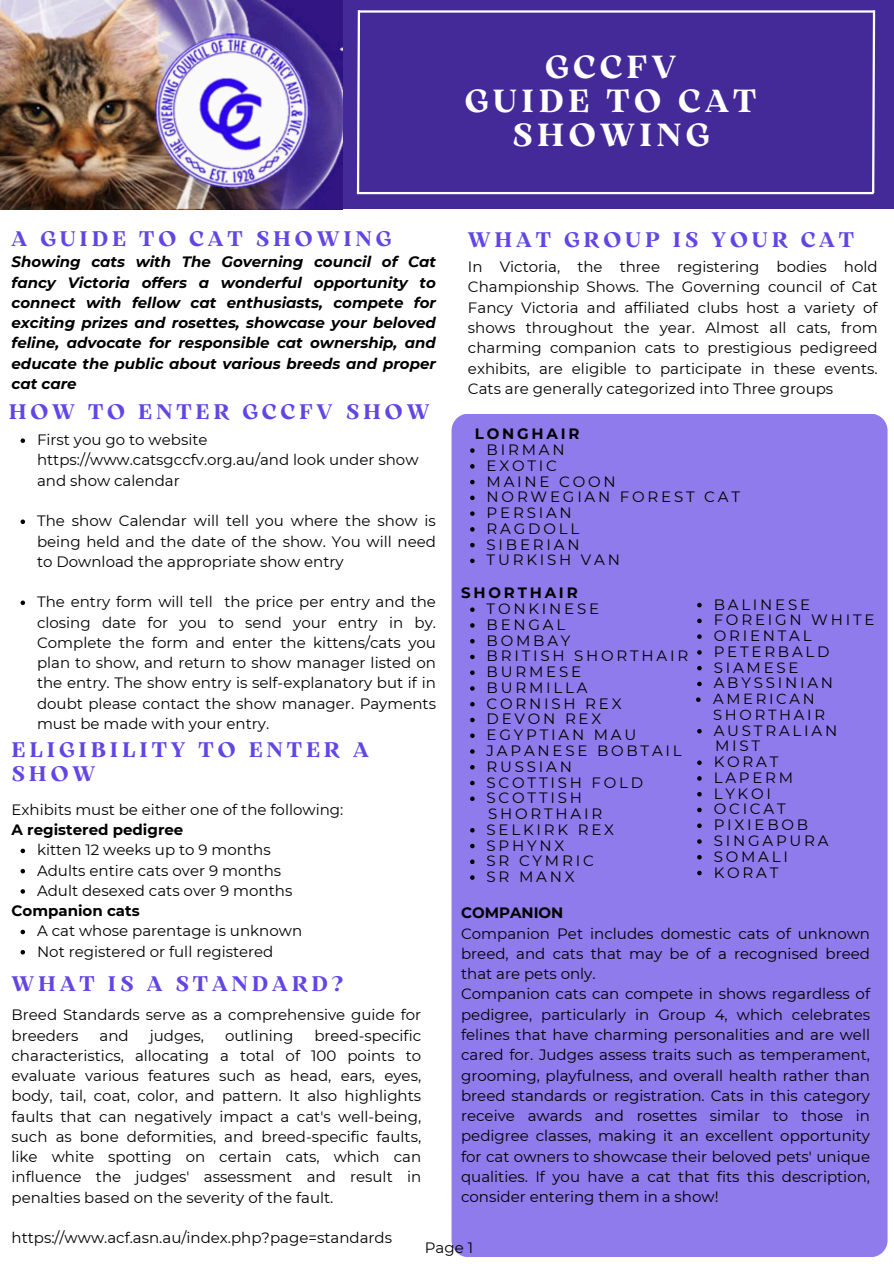
<style>
.page{position:relative;width:894px;height:1264px;background:#fff}
.page>*{position:absolute;margin:0;border:0;box-sizing:border-box;transform-origin:0 0}
.t1{font:700 31.95px/33.8px "Arsenica Antiqua";letter-spacing:.14em;color:#fff;text-align:center}
.t2{font:700 21px/23.7px "Arsenica Antiqua";letter-spacing:.185em;color:#6246e3}
.t3{font:15px/20.2px "Montserrat";color:#000;text-align:justify}
.t4{font:15px "Montserrat";letter-spacing:.185em;color:#000}
.t5{font:italic 700 15px/20.2px "Montserrat";color:#000;text-align:justify}
.t6{font:700 15px "Montserrat";color:#000}
.t7{font:700 15px "Montserrat";letter-spacing:.185em;color:#000}
.t8{font:14.7px/15.8px "Montserrat";letter-spacing:.185em;color:#000}
</style>
<div class="page">
<div style="left:343px;top:0;width:550px;height:209px;background:#442a99"></div>
<img style="left:0;top:0;width:343px;height:209px">
<hr style="left:358px;top:10px;width:516px;height:3px;background:#fff">
<svg style="left:356px;top:10px;width:5px;height:185px"></svg>
<hr style="left:357px;top:192px;width:516px;height:2px;background:#fff">
<svg style="left:870px;top:10px;width:6px;height:185px"></svg>
<svg style="left:21px;top:438px;width:4px;height:5px"></svg>
<svg style="left:21px;top:519px;width:4px;height:5px"></svg>
<svg style="left:21px;top:600px;width:4px;height:5px"></svg>
<div style="left:451px;top:414px;width:436px;height:842px;background:#8f7beb"></div>
<svg style="left:470px;top:448px;width:4px;height:5px"></svg>
<svg style="left:470px;top:464px;width:4px;height:4px"></svg>
<svg style="left:470px;top:480px;width:4px;height:4px"></svg>
<svg style="left:470px;top:495px;width:4px;height:5px"></svg>
<svg style="left:470px;top:511px;width:4px;height:5px"></svg>
<svg style="left:470px;top:527px;width:4px;height:4px"></svg>
<svg style="left:470px;top:543px;width:4px;height:4px"></svg>
<svg style="left:470px;top:558px;width:4px;height:5px"></svg>
<svg style="left:697px;top:603px;width:4px;height:4px"></svg>
<svg style="left:697px;top:618px;width:4px;height:5px"></svg>
<svg style="left:697px;top:634px;width:4px;height:5px"></svg>
<svg style="left:697px;top:650px;width:4px;height:4px"></svg>
<svg style="left:697px;top:666px;width:4px;height:4px"></svg>
<svg style="left:697px;top:681px;width:4px;height:5px"></svg>
<svg style="left:695px;top:697px;width:5px;height:5px"></svg>
<svg style="left:697px;top:729px;width:4px;height:4px"></svg>
<svg style="left:697px;top:760px;width:4px;height:5px"></svg>
<svg style="left:697px;top:776px;width:4px;height:4px"></svg>
<svg style="left:697px;top:792px;width:4px;height:4px"></svg>
<svg style="left:697px;top:807px;width:4px;height:5px"></svg>
<svg style="left:697px;top:823px;width:4px;height:5px"></svg>
<svg style="left:697px;top:839px;width:4px;height:4px"></svg>
<svg style="left:697px;top:855px;width:4px;height:4px"></svg>
<svg style="left:697px;top:870px;width:4px;height:5px"></svg>
<svg style="left:470px;top:607px;width:4px;height:5px"></svg>
<svg style="left:470px;top:623px;width:4px;height:4px"></svg>
<svg style="left:470px;top:639px;width:4px;height:4px"></svg>
<svg style="left:470px;top:654px;width:4px;height:5px"></svg>
<svg style="left:470px;top:670px;width:4px;height:5px"></svg>
<svg style="left:470px;top:686px;width:4px;height:4px"></svg>
<svg style="left:470px;top:702px;width:4px;height:4px"></svg>
<svg style="left:470px;top:717px;width:4px;height:5px"></svg>
<svg style="left:470px;top:733px;width:4px;height:5px"></svg>
<svg style="left:470px;top:749px;width:4px;height:4px"></svg>
<svg style="left:470px;top:765px;width:4px;height:4px"></svg>
<svg style="left:470px;top:780px;width:4px;height:5px"></svg>
<svg style="left:470px;top:796px;width:4px;height:5px"></svg>
<svg style="left:470px;top:828px;width:4px;height:4px"></svg>
<svg style="left:470px;top:843px;width:4px;height:5px"></svg>
<svg style="left:470px;top:859px;width:4px;height:5px"></svg>
<svg style="left:470px;top:875px;width:4px;height:4px"></svg>
<svg style="left:21px;top:848px;width:4px;height:5px"></svg>
<svg style="left:21px;top:869px;width:4px;height:4px"></svg>
<svg style="left:21px;top:889px;width:4px;height:4px"></svg>
<svg style="left:21px;top:929px;width:4px;height:5px"></svg>
<svg style="left:21px;top:950px;width:4px;height:4px"></svg>
<p class="t1" style="left:464px;top:53px;width:293px">GCCFV<br>GUIDE TO CAT<br>SHOWING</p>
<p class="t2" style="left:12px;top:229px;width:381px">A GUIDE TO CAT SHOWING</p>
<p class="t5" style="left:12px;top:252px;width:426px">Showing cats with The Governing council of Cat fancy Victoria offers a wonderful opportunity to connect with fellow cat enthusiasts, compete for exciting prizes and rosettes, showcase your beloved feline, advocate for responsible cat ownership, and educate the public about various breeds and proper cat care</p>
<p class="t2" style="left:9px;top:402px;width:422px">HOW TO ENTER GCCFV SHOW</p>
<h2 class="t2" style="left:467px;top:230px;width:387px">WHAT GROUP IS YOUR CAT</h2>
<p class="t3" style="left:468px;top:257px;width:411px">In Victoria, the three registering bodies hold Championship Shows. The Governing council of Cat Fancy Victoria and affiliated clubs host a variety of shows throughout the year. Almost all cats, from charming companion cats to prestigious pedigreed exhibits, are eligible to participate in these events.<br>Cats are generally categorized into Three groups</p>
<h5 class="t7" style="left:475px;top:425px;width:106px">LONGHAIR</h5>
<p class="t3" style="left:486px;top:439px;width:79px">BIRMAN</p>
<h2 class="t3" style="left:486px;top:455px;width:72px">EXOTIC</h2>
<h3 class="t4" style="left:486px;top:472px;width:130px">MAINE COON</h3>
<p class="t4" style="left:486px;top:488px;width:255px">NORWEGIAN FOREST CAT</p>
<p class="t4" style="left:486px;top:503px;width:87px">PERSIAN</p>
<p class="t4" style="left:486px;top:519px;width:94px">RAGDOLL</p>
<p class="t4" style="left:486px;top:535px;width:94px">SIBERIAN</p>
<p class="t4" style="left:486px;top:551px;width:135px">TURKISH VAN</p>
<p class="t4" style="left:713px;top:595px;width:98px">BALINESE</p>
<p class="t4" style="left:713px;top:611px;width:162px">FOREIGN WHITE</p>
<p class="t4" style="left:713px;top:626px;width:99px">ORIENTAL</p>
<h3 class="t4" style="left:713px;top:642px;width:117px">PETERBALD</h3>
<p class="t4" style="left:713px;top:658px;width:86px">SIAMESE</p>
<p class="t4" style="left:713px;top:674px;width:121px">ABYSSINIAN</p>
<p class="t8" style="left:713px;top:691px;width:113px">AMERICAN<br>SHORTHAIR</p>
<p class="t4" style="left:713px;top:721px;width:125px">AUSTRALIAN</p>
<p class="t3" style="left:715px;top:736px;width:47px">MIST</p>
<p class="t3" style="left:713px;top:751px;width:66px">KORAT</p>
<p class="t3" style="left:713px;top:767px;width:81px">LAPERM</p>
<p class="t3" style="left:713px;top:783px;width:59px">LYKOI</p>
<p class="t3" style="left:713px;top:799px;width:73px">OCICAT</p>
<p class="t4" style="left:713px;top:815px;width:96px">PIXIEBOB</p>
<p class="t4" style="left:713px;top:831px;width:116px">SINGAPURA</p>
<p class="t3" style="left:713px;top:846px;width:76px">SOMALI</p>
<p class="t3" style="left:713px;top:862px;width:66px">KORAT</p>
<p class="t3" style="left:37px;top:429px;width:383px;text-align:left">First you go to website https://www.catsgccfv.org.au/and look under show and show calendar</p>
<h1 class="t3" style="left:37px;top:510px;width:400px">The show Calendar will tell you where the show is being held and the date of the show. You will need to Download the appropriate show entry</h1>
<p class="t3" style="left:37px;top:591px;width:400px">The entry form will tell the price per entry and the closing date for you to send your entry in by.<br>Complete the form and enter the kittens/cats you plan to show, and return to show manager listed on the entry. The show entry is self-explanatory but if in doubt please contact the show manager. Payments must be made with your entry.</p>
<h4 class="t7" style="left:461px;top:584px;width:118px">SHORTHAIR</h4>
<p class="t4" style="left:486px;top:599px;width:114px">TONKINESE</p>
<p class="t3" style="left:486px;top:614px;width:80px">BENGAL</p>
<p class="t3" style="left:486px;top:630px;width:85px">BOMBAY</p>
<p class="t4" style="left:486px;top:647px;width:203px">BRITISH SHORTHAIR</p>
<p class="t4" style="left:486px;top:662px;width:96px">BURMESE</p>
<p class="t4" style="left:486px;top:678px;width:102px">BURMILLA</p>
<p class="t4" style="left:486px;top:694px;width:136px">CORNISH REX</p>
<p class="t4" style="left:486px;top:710px;width:116px">DEVON REX</p>
<p class="t4" style="left:486px;top:725px;width:151px">EGYPTIAN MAU</p>
<p class="t4" style="left:486px;top:741px;width:196px">JAPANESE BOBTAIL</p>
<p class="t4" style="left:486px;top:757px;width:87px">RUSSIAN</p>
<p class="t4" style="left:486px;top:773px;width:158px">SCOTTISH FOLD</p>
<p class="t4" style="left:486px;top:788px;width:97px">SCOTTISH</p>
<p class="t4" style="left:488px;top:804px;width:116px">SHORTHAIR</p>
<p class="t4" style="left:486px;top:820px;width:129px">SELKIRK REX</p>
<p class="t3" style="left:486px;top:835px;width:79px">SPHYNX</p>
<p class="t4" style="left:486px;top:851px;width:109px">SR CYMRIC</p>
<p class="t3" style="left:486px;top:866px;width:89px">SR MANX</p>
<h4 class="t6" style="left:461px;top:903px;width:104px">COMPANION</h4>
<p class="t3" style="left:461px;top:923px;width:410px">Companion Pet includes domestic cats of unknown breed, and cats that may be of a recognised breed that are pets only.</p>
<p class="t3" style="left:461px;top:983px;width:410px">Companion cats can compete in shows regardless of pedigree, particularly in Group 4, which celebrates felines that have charming personalities and are well cared for. Judges assess traits such as temperament, grooming, playfulness, and overall health rather than breed standards or registration. Cats in this category receive awards and rosettes similar to those in pedigree classes, making it an excellent opportunity for cat owners to showcase their beloved pets' unique qualities. If you have a cat that fits this description, consider entering them in a show!</p>
<h2 class="t2" style="left:12px;top:740px;width:358px">ELIGIBILITY TO ENTER A<br>SHOW</h2>
<p class="t3" style="left:12px;top:799px;width:333px">Exhibits must be either one of the following:</p>
<p class="t6" style="left:12px;top:820px;width:173px">A registered pedigree</p>
<p class="t3" style="left:37px;top:840px;width:235px">kitten 12 weeks up to 9 months</p>
<p class="t3" style="left:37px;top:860px;width:245px">Adults entire cats over 9 months</p>
<p class="t3" style="left:37px;top:880px;width:257px">Adult desexed cats over 9 months</p>
<p class="t6" style="left:12px;top:901px;width:130px">Companion cats</p>
<h2 class="t3" style="left:37px;top:921px;width:266px">A cat whose parentage is unknown</h2>
<p class="t3" style="left:37px;top:941px;width:238px">Not registered or full registered</p>
<p class="t2" style="left:12px;top:973px;width:333px">WHAT IS A STANDARD?</p>
<p class="t3" style="left:12px;top:1004px;width:411px">Breed Standards serve as a comprehensive guide for breeders</p>
<p class="t3" style="left:12px;top:1025px;width:411px;text-indent:303px">breed-specific characteristics, allocating a total of 100 points to evaluate various features such as head, ears, eyes, body, tail, coat, color, and pattern. It also highlights faults that can negatively impact a cat's well-being, such as bone deformities, and breed-specific faults, like white spotting on certain cats, which can influence the judges' assessment and result in penalties based on the severity of the fault.</p>
<p class="t3" style="left:12px;top:1227px;width:382px">https://www.acf.asn.au/index.php?page=standards</p>
<p class="t3" style="left:99px;top:1025px;width:31px">and</p>
<p class="t3" style="left:150px;top:1025px;width:56px">judges,</p>
<p class="t3" style="left:225px;top:1025px;width:70px">outlining</p>
<p class="t3" style="left:424px;top:1237px;width:50px">Page 1</p>
</div>
